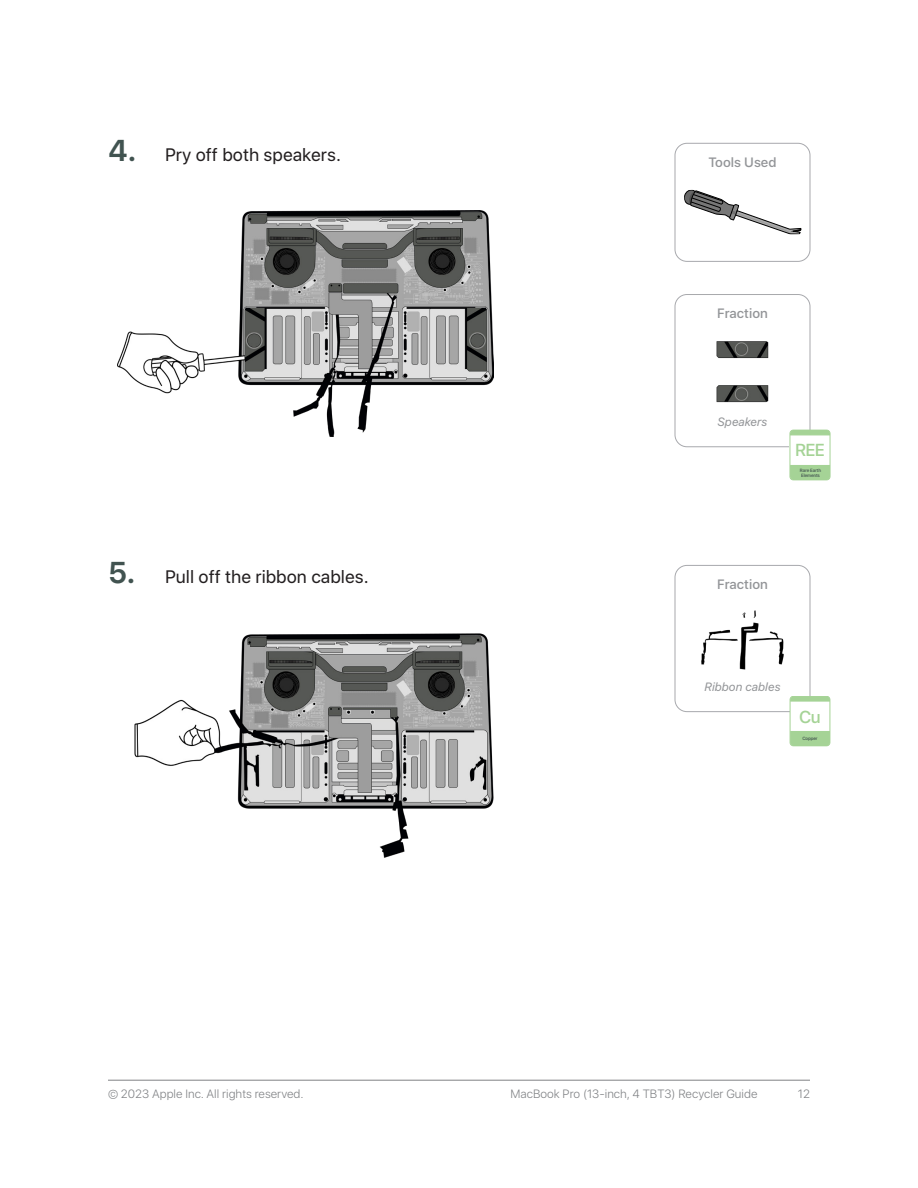
<style>
.page{position:relative;width:918px;height:1188px;background:#fff}
.page>*{position:absolute;margin:0;border:0;box-sizing:border-box;transform-origin:0 0}
.t1{font:18px "SF Hello";color:#231f20}
.t2{font:500 17.25px "SF Hello";color:#a5d396}
.Fraction__Heading{font:500 13.5px "SF Hello";color:#939598}
.t3{font:300 12px "SF Hello";color:#808285}
.Fraction__Description{font:italic 12px "SF Hello";color:#939598}
.t4{font:500 4.65px/5.7px "SF Hello";letter-spacing:-.02em;color:#41524f}
.s1{font-weight:600;font-size:30px;color:#415350}
</style>
<div class="page">
<hr style="left:108px;top:1080px;width:702px;height:1px;background:#808285">
<img style="left:117px;top:211px;width:376px;height:225px">
<img style="left:134px;top:633px;width:360px;height:225px">
<div style="left:675px;top:143px;width:135px;height:119px;border:1px solid #a8a9ad;border-radius:12px"></div>
<div style="left:675px;top:294px;width:135px;height:153px;border:1px solid #a8a9ad;border-radius:12px"></div>
<svg style="left:684px;top:189px;width:118px;height:45px"></svg>
<img style="left:716px;top:341px;width:53px;height:62px">
<div style="left:790px;top:435px;width:40px;height:32px;background:#fff"></div>
<svg style="left:790px;top:465px;width:40px;height:15px"></svg>
<svg style="left:790px;top:430px;width:40px;height:6px"></svg>
<div style="left:790px;top:430px;width:40px;height:50px;border:1px solid #a5d396;border-radius:3px"></div>
<div style="left:675px;top:565px;width:135px;height:147px;border:1px solid #a8a9ad;border-radius:12px"></div>
<img style="left:701px;top:610px;width:83px;height:60px">
<div style="left:790px;top:701px;width:40px;height:32px;background:#fff"></div>
<svg style="left:790px;top:731px;width:40px;height:15px"></svg>
<svg style="left:790px;top:696px;width:40px;height:6px"></svg>
<div style="left:790px;top:696px;width:40px;height:50px;border:1px solid #a5d396;border-radius:3px"></div>
<p class="t1" style="left:108px;top:144px;width:234px"><span class="s1">4.</span> Pry off both speakers.</p>
<p class="t1" style="left:108px;top:566px;width:262px"><span class="s1">5.</span> Pull off the ribbon cables.</p>
<p class="Fraction__Heading" style="left:708px;top:154px;width:70px">Tools Used</p>
<p class="Fraction__Heading" style="left:717px;top:305px;width:52px">Fraction</p>
<p class="Fraction__Description" style="left:718px;top:413px;width:51px">Speakers</p>
<p class="t2" style="left:795px;top:440px;width:31px">REE</p>
<p class="t4" style="left:800px;top:467px;width:23px">Rare Earth<br>Elements</p>
<p class="Fraction__Heading" style="left:717px;top:576px;width:52px">Fraction</p>
<p class="Fraction__Description" style="left:704px;top:678px;width:78px">Ribbon cables</p>
<p class="t2" style="left:799px;top:706px;width:23px">Cu</p>
<p class="t4" style="left:802px;top:735px;width:17px">Copper</p>
<p class="t3" style="left:108px;top:1087px;width:197px">© 2023 Apple Inc. All rights reserved.</p>
<p class="t3" style="left:511px;top:1087px;width:248px">MacBook Pro (13-inch, 4 TBT3) Recycler Guide</p>
<p class="t3" style="left:798px;top:1087px;width:14px">12</p>
</div>
